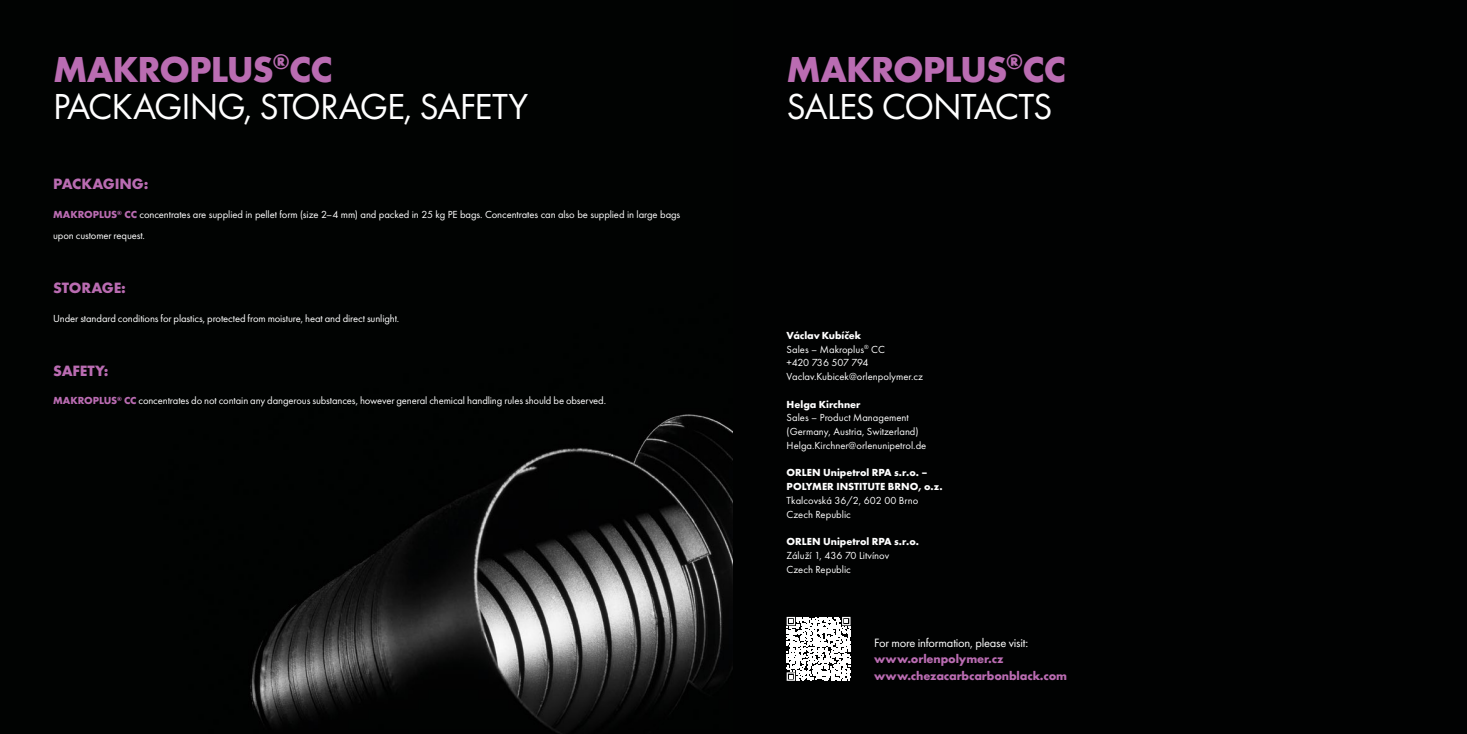
<style>
.page{position:relative;width:1467px;height:734px;background:#fff}
.page>*{position:absolute;margin:0;border:0;box-sizing:border-box;transform-origin:0 0}
.t1{font:37.5px/37.5px "Futura PT";letter-spacing:-.03em;color:#fff}
.t2{font:700 15.5px "Futura PT";letter-spacing:-.01em;color:#ba6cb2}
.t3{font:700 12.5px/16.2px "Futura PT";letter-spacing:-.01em;color:#ba6cb2}
.t4{font:12.5px "Futura PT";letter-spacing:-.015em;color:#fff}
.t5{font:10.62px/13.8px "Futura PT";letter-spacing:-.01em;color:#fff}
.t6{font:700 10.62px/13.8px "Futura PT";color:#fff}
.s1{font-weight:700;color:#ba6cb2}
.s2{font-weight:700}
</style>
<div class="page">
<div style="left:0;top:0;width:1467px;height:733px;background:#010202"></div>
<svg style="left:787px;top:616px;width:63px;height:64px"></svg>
<h1 class="t1" style="left:53px;top:50px;width:477px"><span class="s1">MAKROPLUS</span><sup>®</sup><span class="s1">CC<br></span>PACKAGING, STORAGE, SAFETY</h1>
<h2 class="t2" style="left:53px;top:174px;width:97px">PACKAGING:</h2>
<p class="t5" style="left:53px;top:204px;width:629px;line-height:20.6px"><span class="s1">MAKROPLUS</span><sup>®</sup> <span class="s1">CC</span> concentrates are supplied in pellet form (size 2–4 mm) and packed in 25 kg PE bags. Concentrates can also be supplied in large bags upon customer request.</p>
<h2 class="t2" style="left:53px;top:278px;width:74px">STORAGE:</h2>
<p class="t5" style="left:53px;top:311px;width:348px">Under standard conditions for plastics, protected from moisture, heat and direct sunlight.</p>
<h2 class="t2" style="left:53px;top:360px;width:57px">SAFETY:</h2>
<p class="t5" style="left:53px;top:393px;width:554px"><span class="s1">MAKROPLUS</span><sup>®</sup> <span class="s1">CC</span> concentrates do not contain any dangerous substances, however general chemical handling rules should be observed.</p>
<h1 class="t1" style="left:787px;top:50px;width:281px"><span class="s1">MAKROPLUS</span><sup>®</sup><span class="s1">CC<br></span>SALES CONTACTS</h1>
<p class="t5" style="left:787px;top:328px;width:138px"><span class="s2">Václav Kubíček<br></span>Sales – Makroplus<sup>®</sup> CC<br>+420 736 507 794<br>Vaclav.Kubicek@orlenpolymer.cz</p>
<p class="t6" style="left:787px;top:397px;width:76px">Helga Kirchner</p>
<p class="t5" style="left:787px;top:411px;width:141px">Sales – Product Management (Germany, Austria, Switzerland)<br>Helga.Kirchner@orlenunipetrol.de</p>
<p class="t6" style="left:787px;top:465px;width:157px">ORLEN Unipetrol RPA s.r.o. –<br>POLYMER INSTITUTE BRNO, o.z.</p>
<p class="t5" style="left:787px;top:493px;width:133px">Tkalcovská 36/2, 602 00 Brno<br>Czech Republic</p>
<p class="t6" style="left:787px;top:534px;width:134px">ORLEN Unipetrol RPA s.r.o.</p>
<p class="t5" style="left:787px;top:548px;width:104px">Záluží 1, 436 70 Litvínov<br>Czech Republic</p>
<p class="t4" style="left:874px;top:635px;width:156px">For more information, please visit:</p>
<p class="t3" style="left:874px;top:650px;width:194px">www.orlenpolymer.cz www.chezacarbcarbonblack.com</p>
</div>
